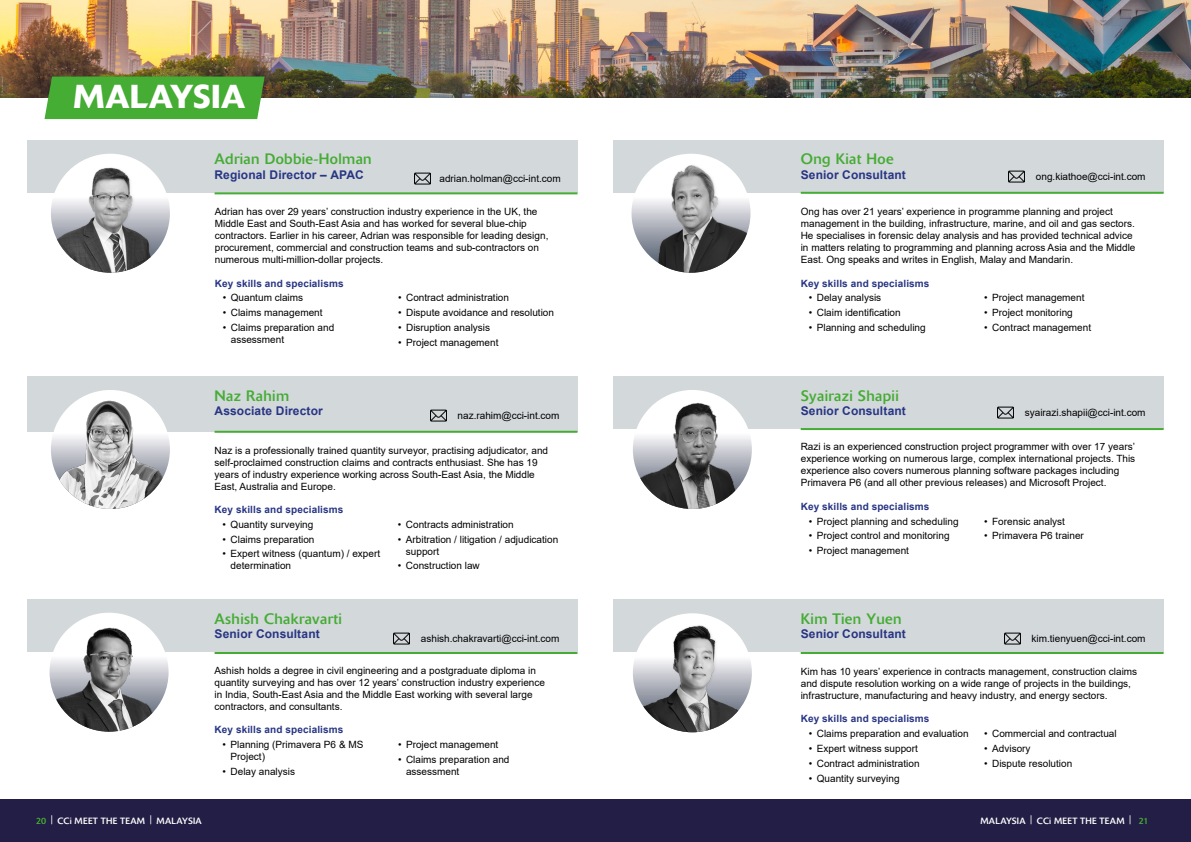
<style>
.page{position:relative;width:1191px;height:842px;background:#fff}
.page>*{position:absolute;margin:0;border:0;box-sizing:border-box;transform-origin:0 0}
.t1{font:500 33px "Delta";letter-spacing:.01em;color:#fff}
.t2{font:15px "Delta";letter-spacing:.025em;color:#45ac34}
.t3{font:700 12px "Arial";letter-spacing:.01em;color:#283583}
.t4{font:10px/12px "Arial";color:#000}
.t5{font:700 10px "Arial";letter-spacing:.01em;color:#283583}
.t6{font:9px "Delta";letter-spacing:.025em;color:#fff}
.s1{color:#45ac34}
</style>
<div class="page">
<div style="left:0;top:799px;width:1191px;height:43px;background:#231e45"></div>
<img style="left:0;top:0;width:1191px;height:98px">
<div style="left:45px;top:77px;width:220px;height:42px;background:#45ac34"></div>
<div style="left:27px;top:140px;width:550px;height:52px;background:#d3d8db"></div>
<hr style="left:215px;top:192px;width:362px;height:2px;background:#45ac34">
<img style="left:414px;top:172px;width:16px;height:13px">
<img style="left:51px;top:155px;width:119px;height:118px">
<div style="left:613px;top:140px;width:550px;height:52px;background:#d3d8db"></div>
<hr style="left:800px;top:192px;width:363px;height:2px;background:#45ac34">
<img style="left:1008px;top:170px;width:16px;height:13px">
<img style="left:631px;top:154px;width:119px;height:119px;border-radius:59px">
<div style="left:27px;top:376px;width:550px;height:55px;background:#d3d8db"></div>
<hr style="left:215px;top:431px;width:362px;height:2px;background:#45ac34">
<img style="left:430px;top:409px;width:16px;height:13px">
<img style="left:51px;top:390px;width:119px;height:119px;border-radius:59px">
<div style="left:613px;top:376px;width:550px;height:53px;background:#d3d8db"></div>
<hr style="left:800px;top:428px;width:363px;height:2px;background:#45ac34">
<img style="left:997px;top:406px;width:16px;height:13px">
<img style="left:633px;top:390px;width:119px;height:119px;border-radius:59px">
<div style="left:27px;top:600px;width:550px;height:52px;background:#d3d8db"></div>
<hr style="left:215px;top:652px;width:362px;height:2px;background:#45ac34">
<img style="left:393px;top:632px;width:16px;height:13px">
<img style="left:50px;top:613px;width:119px;height:119px;border-radius:59px">
<div style="left:613px;top:600px;width:550px;height:52px;background:#d3d8db"></div>
<hr style="left:800px;top:652px;width:363px;height:2px;background:#45ac34">
<img style="left:1004px;top:632px;width:16px;height:13px">
<img style="left:633px;top:613px;width:119px;height:119px;border-radius:59px">
<h1 class="t1" style="left:73px;top:77px;width:174px">MALAYSIA</h1>
<h2 class="t2" style="left:215px;top:150px;width:159px">Adrian Dobbie-Holman</h2>
<p class="t3" style="left:215px;top:166px;width:151px">Regional Director – APAC</p>
<p class="t4" style="left:439px;top:173px;width:123px">adrian.holman@cci-int.com</p>
<p class="t4" style="left:215px;top:206px;width:335px">Adrian has over 29 years’ construction industry experience in the UK, the Middle East and South-East Asia and has worked for several blue-chip contractors. Earlier in his career, Adrian was responsible for leading design, procurement, commercial and construction teams and sub-contractors on numerous multi-million-dollar projects.</p>
<p class="t5" style="left:215px;top:276px;width:130px">Key skills and specialisms</p>
<p class="t4" style="left:223px;top:292px;width:82px">• Quantum claims</p>
<p class="t4" style="left:223px;top:307px;width:101px">• Claims management</p>
<p class="t4" style="left:231px;top:322px;width:105px;text-indent:-8px">• Claims preparation and assessment</p>
<p class="t4" style="left:398px;top:292px;width:112px">• Contract administration</p>
<p class="t4" style="left:398px;top:307px;width:157px">• Dispute avoidance and resolution</p>
<p class="t4" style="left:398px;top:321px;width:93px">• Disruption analysis</p>
<p class="t4" style="left:398px;top:336px;width:102px">• Project management</p>
<h2 class="t2" style="left:215px;top:386px;width:76px">Naz Rahim</h2>
<p class="t3" style="left:215px;top:402px;width:110px">Associate Director</p>
<p class="t4" style="left:457px;top:409px;width:103px">naz.rahim@cci-int.com</p>
<p class="t4" style="left:215px;top:444px;width:335px">Naz is a professionally trained quantity surveyor, practising adjudicator, and self-proclaimed construction claims and contracts enthusiast. She has 19 years of industry experience working across South-East Asia, the Middle East, Australia and Europe.</p>
<p class="t5" style="left:215px;top:502px;width:130px">Key skills and specialisms</p>
<p class="t4" style="left:223px;top:518px;width:92px">• Quantity surveying</p>
<p class="t4" style="left:223px;top:533px;width:93px">• Claims preparation</p>
<p class="t4" style="left:231px;top:548px;width:151px;text-indent:-8px">• Expert witness (quantum) / expert determination</p>
<p class="t4" style="left:398px;top:518px;width:117px">• Contracts administration</p>
<p class="t4" style="left:406px;top:533px;width:154px;text-indent:-8px">• Arbitration / litigation / adjudication support</p>
<p class="t4" style="left:398px;top:560px;width:83px">• Construction law</p>
<h2 class="t2" style="left:215px;top:610px;width:129px">Ashish Chakravarti</h2>
<p class="t3" style="left:215px;top:626px;width:107px">Senior Consultant</p>
<p class="t4" style="left:421px;top:632px;width:140px">ashish.chakravarti@cci-int.com</p>
<p class="t4" style="left:215px;top:664px;width:332px">Ashish holds a degree in civil engineering and a postgraduate diploma in quantity surveying and has over 12 years’ construction industry experience in India, South-East Asia and the Middle East working with several large contractors, and consultants.</p>
<p class="t5" style="left:215px;top:722px;width:130px">Key skills and specialisms</p>
<p class="t4" style="left:231px;top:738px;width:134px;text-indent:-8px">• Planning (Primavera P6 &amp; MS<br>Project)</p>
<p class="t4" style="left:223px;top:765px;width:74px">• Delay analysis</p>
<p class="t4" style="left:398px;top:738px;width:102px">• Project management</p>
<p class="t4" style="left:406px;top:753px;width:105px;text-indent:-8px">• Claims preparation and assessment</p>
<h2 class="t2" style="left:800px;top:150px;width:94px">Ong Kiat Hoe</h2>
<p class="t3" style="left:800px;top:166px;width:107px">Senior Consultant</p>
<p class="t4" style="left:1036px;top:171px;width:111px">ong.kiathoe@cci-int.com</p>
<p class="t4" style="left:800px;top:206px;width:336px">Ong has over 21 years’ experience in programme planning and project management in the building, infrastructure, marine, and oil and gas sectors.<br>He specialises in forensic delay analysis and has provided technical advice in matters relating to programming and planning across Asia and the Middle East. Ong speaks and writes in English, Malay and Mandarin.</p>
<p class="t5" style="left:800px;top:276px;width:130px">Key skills and specialisms</p>
<p class="t4" style="left:808px;top:292px;width:74px">• Delay analysis</p>
<p class="t4" style="left:808px;top:307px;width:93px">• Claim identification</p>
<p class="t4" style="left:808px;top:322px;width:118px">• Planning and scheduling</p>
<p class="t4" style="left:984px;top:292px;width:102px">• Project management</p>
<p class="t4" style="left:984px;top:307px;width:90px">• Project monitoring</p>
<p class="t4" style="left:984px;top:321px;width:108px">• Contract management</p>
<h2 class="t2" style="left:800px;top:386px;width:100px">Syairazi Shapii</h2>
<p class="t3" style="left:800px;top:402px;width:107px">Senior Consultant</p>
<p class="t4" style="left:1024px;top:407px;width:122px">syairazi.shapii@cci-int.com</p>
<p class="t4" style="left:800px;top:441px;width:336px">Razi is an experienced construction project programmer with over 17 years’ experience working on numerous large, complex international projects. This experience also covers numerous planning software packages including Primavera P6 (and all other previous releases) and Microsoft Project.</p>
<p class="t5" style="left:800px;top:499px;width:130px">Key skills and specialisms</p>
<p class="t4" style="left:808px;top:515px;width:151px">• Project planning and scheduling</p>
<p class="t4" style="left:808px;top:530px;width:142px">• Project control and monitoring</p>
<p class="t4" style="left:808px;top:545px;width:102px">• Project management</p>
<p class="t4" style="left:984px;top:515px;width:82px">• Forensic analyst</p>
<p class="t4" style="left:984px;top:530px;width:101px">• Primavera P6 trainer</p>
<h2 class="t2" style="left:800px;top:610px;width:102px">Kim Tien Yuen</h2>
<p class="t3" style="left:800px;top:626px;width:107px">Senior Consultant</p>
<p class="t4" style="left:1031px;top:632px;width:116px">kim.tienyuen@cci-int.com</p>
<p class="t4" style="left:800px;top:665px;width:338px">Kim has 10 years’ experience in contracts management, construction claims and dispute resolution working on a wide range of projects in the buildings, infrastructure, manufacturing and heavy industry, and energy sectors.</p>
<p class="t5" style="left:800px;top:712px;width:130px">Key skills and specialisms</p>
<p class="t4" style="left:808px;top:727px;width:161px">• Claims preparation and evaluation</p>
<p class="t4" style="left:808px;top:742px;width:111px">• Expert witness support</p>
<p class="t4" style="left:808px;top:757px;width:112px">• Contract administration</p>
<p class="t4" style="left:808px;top:772px;width:92px">• Quantity surveying</p>
<p class="t4" style="left:984px;top:727px;width:134px">• Commercial and contractual</p>
<p class="t4" style="left:984px;top:742px;width:48px">• Advisory</p>
<p class="t4" style="left:984px;top:757px;width:90px">• Dispute resolution</p>
<p class="t6" style="left:36px;top:815px;width:165px"><span class="s1">20</span> | CCi MEET THE TEAM | Malaysia</p>
<p class="t6" style="left:1030px;top:815px;width:120px">| CCi MEET THE TEAM | <span class="s1">21</span></p>
<p class="t6" style="left:980px;top:815px;width:44px">Malaysia</p>
</div>
